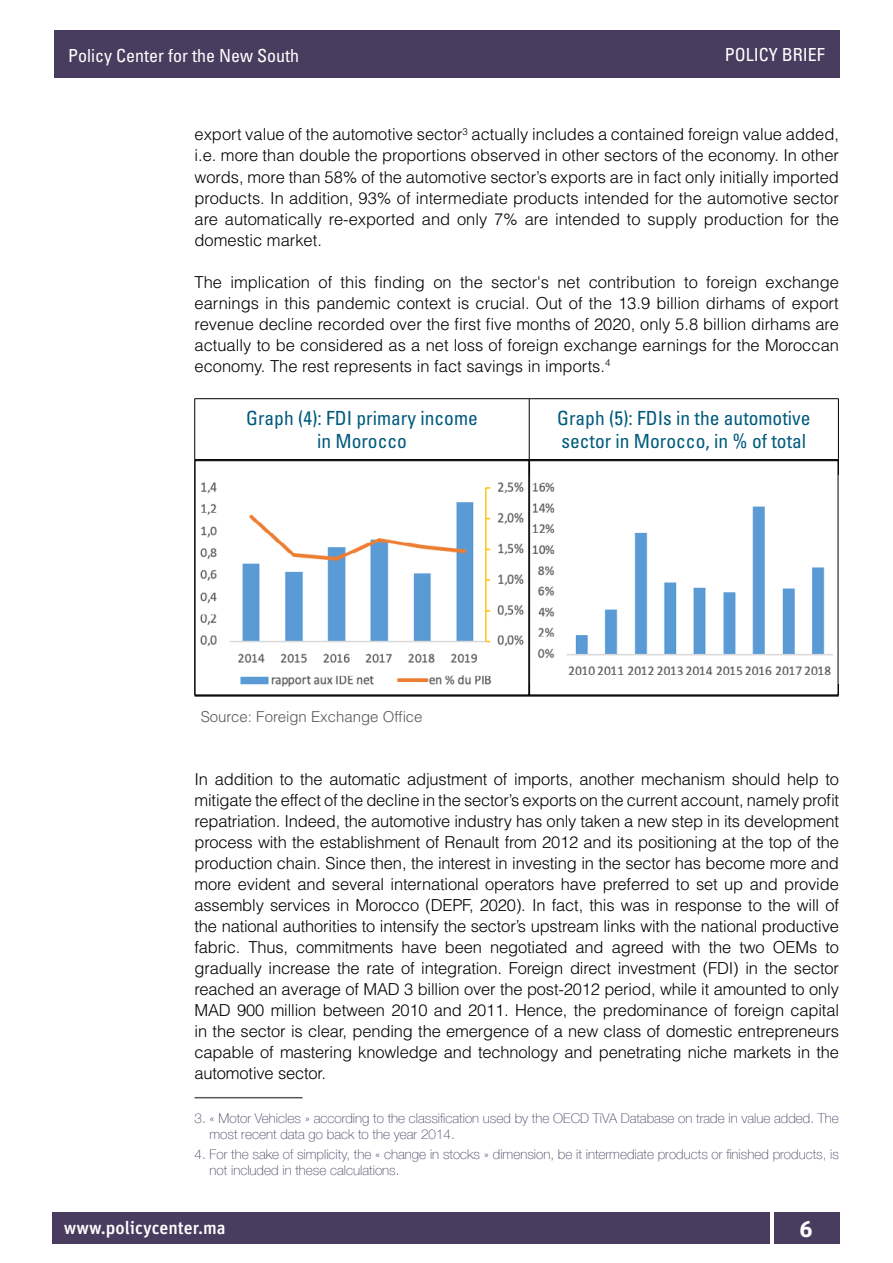
<style>
.page{position:relative;width:893px;height:1263px;background:#fff}
.page>*{position:absolute;margin:0;border:0;box-sizing:border-box;transform-origin:0 0}
.t1{font:700 22.5px "Unit Pro";color:#fff}
.t2{font:condensed 19.5px/23.4px "Univers LT Std";color:#005a7c;text-align:center}
.t3{font:condensed 18px "Univers LT Std";color:#fff}
.t4{font:500 18px "Unit Pro";color:#fff}
.t5{font:300 16.5px/21px "Helvetica LT Std";color:#000;text-align:justify}
.t6{font:300 15px "Helvetica LT Std";color:#58585c}
.t7{font:100 13.5px/16.2px "Helvetica Neue LT Com";color:#483d5f}
</style>
<div class="page">
<div style="left:52px;top:1212px;width:718px;height:31px;background:#483d5f"></div>
<div style="left:774px;top:1212px;width:65px;height:31px;background:#483d5f"></div>
<div style="left:54px;top:30px;width:785px;height:48px;background:#483d5f"></div>
<hr style="left:195px;top:459px;width:334px;height:1px;background:#000">
<hr style="left:529px;top:459px;width:309px;height:1px;background:#000">
<hr style="left:195px;top:695px;width:334px;height:2px;background:#000">
<hr style="left:529px;top:695px;width:310px;height:2px;background:#000">
<hr style="left:195px;top:398px;width:334px;height:1px;background:#000">
<hr style="left:194px;top:399px;width:1px;height:61px;background:#000">
<hr style="left:529px;top:398px;width:310px;height:1px;background:#000">
<hr style="left:529px;top:399px;width:1px;height:61px;background:#000">
<hr style="left:838px;top:399px;width:1px;height:61px;background:#000">
<hr style="left:194px;top:460px;width:1px;height:235px;background:#000">
<hr style="left:838px;top:460px;width:1px;height:235px;background:#000">
<img style="left:200px;top:482px;width:324px;height:205px">
<img style="left:532px;top:482px;width:301px;height:194px">
<div style="left:529px;top:460px;width:309px;height:235px;border:1px solid #000"></div>
<hr style="left:195px;top:1097px;width:108px;height:1px;background:#58585c">
<p class="t3" style="left:68px;top:44px;width:232px">Policy Center for the New South</p>
<p class="t3" style="left:725px;top:43px;width:102px">POLICY BRIEF</p>
<p class="t5" style="left:195px;top:124px;width:646px">export value of the automotive sector<sup>3</sup> actually includes a contained foreign value added, i.e. more than double the proportions observed in other sectors of the economy. In other words, more than 58% of the automotive sector’s exports are in fact only initially imported products. In addition, 93% of intermediate products intended for the automotive sector are automatically re-exported and only 7% are intended to supply production for the domestic market.</p>
<p class="t5" style="left:195px;top:271px;width:646px">The implication of this finding on the sector's net contribution to foreign exchange earnings in this pandemic context is crucial. Out of the 13.9 billion dirhams of export revenue decline recorded over the first five months of 2020, only 5.8 billion dirhams are actually to be considered as a net loss of foreign exchange earnings for the Moroccan economy. The rest represents in fact savings in imports.<sup>4</sup></p>
<p class="t2" style="left:246px;top:406px;width:233px">Graph (4): FDI primary income in Morocco</p>
<p class="t2" style="left:557px;top:406px;width:255px;text-align:left">Graph (5): FDIs in the automotive sector in Morocco, in % of total</p>
<p class="t6" style="left:201px;top:707px;width:223px">Source: Foreign Exchange Office</p>
<p class="t5" style="left:195px;top:768px;width:646px">In addition to the automatic adjustment of imports, another mechanism should help to mitigate the effect of the decline in the sector’s exports on the current account, namely profit repatriation. Indeed, the automotive industry has only taken a new step in its development process with the establishment of Renault from 2012 and its positioning at the top of the production chain. Since then, the interest in investing in the sector has become more and more evident and several international operators have preferred to set up and provide assembly services in Morocco (DEPF, 2020). In fact, this was in response to the will of the national authorities to intensify the sector’s upstream links with the national productive fabric. Thus, commitments have been negotiated and agreed with the two OEMs to gradually increase the rate of integration. Foreign direct investment (FDI) in the sector reached an average of MAD 3 billion over the post-2012 period, while it amounted to only MAD 900 million between 2010 and 2011. Hence, the predominance of foreign capital in the sector is clear, pending the emergence of a new class of domestic entrepreneurs capable of mastering knowledge and technology and penetrating niche markets in the automotive sector.</p>
<p class="t7" style="left:210px;top:1110px;width:631px;text-indent:-15px">3. « Motor Vehicles » according to the classification used by the OECD TiVA Database on trade in value added. The most recent data go back to the year 2014.</p>
<p class="t7" style="left:210px;top:1145px;width:631px;text-indent:-15px">4. For the sake of simplicity, the « change in stocks » dimension, be it intermediate products or finished products, is not included in these calculations.</p>
<p class="t4" style="left:64px;top:1216px;width:164px">www.policycenter.ma</p>
<h1 class="t1" style="left:799px;top:1214px;width:15px">6</h1>
</div>
